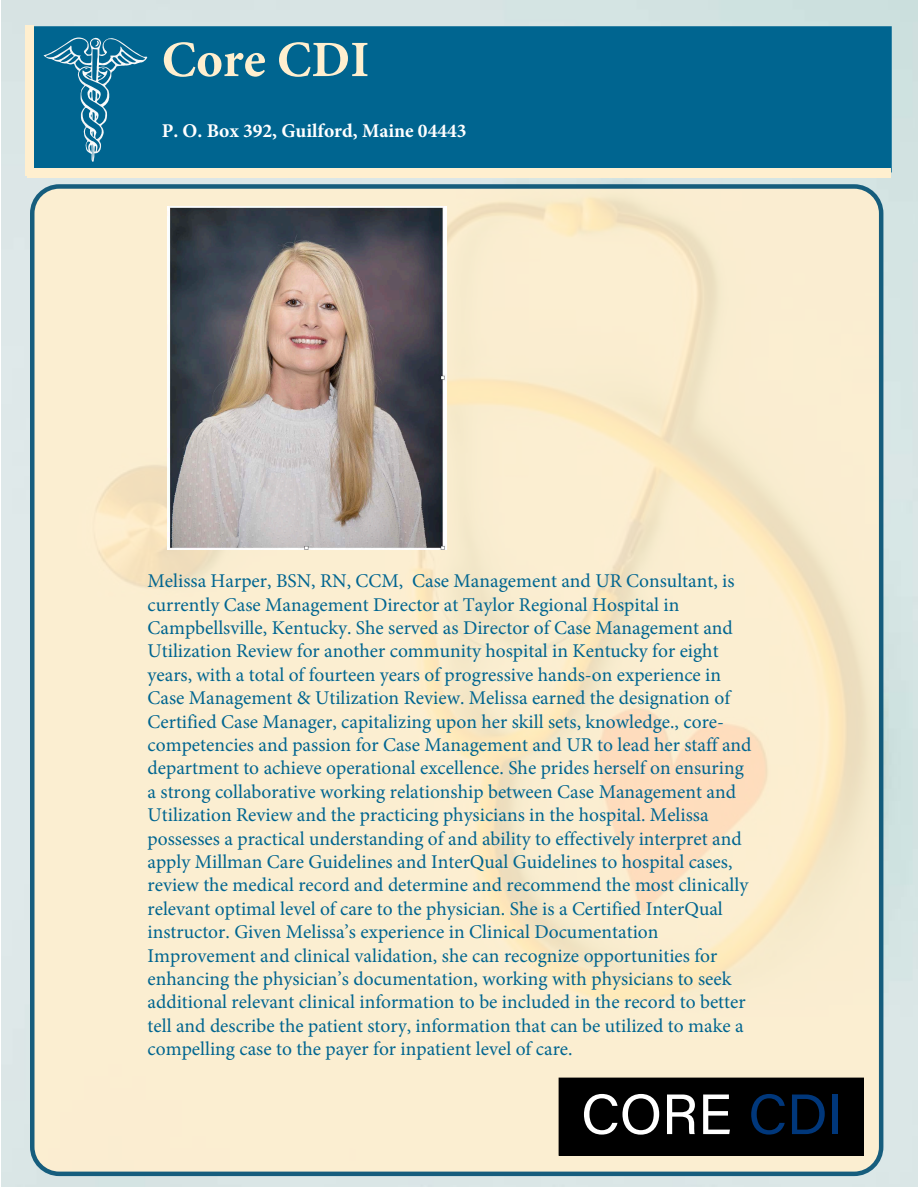
<style>
.page{position:relative;width:918px;height:1188px;background:#fff}
.page>*{position:absolute;margin:0;border:0;box-sizing:border-box;transform-origin:0 0}
.t1{font:700 51px "Minion Pro";color:#ffefcf}
.t2{font:19.5px/23.4px "Minion Pro";color:#006590}
.t3{font:700 19.5px "Minion Pro";color:#fff}
</style>
<div class="page">
<img style="left:1px;top:0;width:917px;height:1187px">
<div style="left:32px;top:186px;width:849px;height:988px;background:#ffefcf;border-radius:27px"></div>
<div style="left:30px;top:184px;width:853px;height:992px;border:4px solid #004e72;border-radius:27px"></div>
<div style="left:26px;top:26px;width:866px;height:146px;background:#006590;border:2px solid #006590"></div>
<div style="left:27px;top:169px;width:864px;height:9px;background:#ffefcf"></div>
<img style="left:44px;top:37px;width:104px;height:125px">
<div style="left:26px;top:26px;width:8px;height:150px;background:#ffefcf"></div>
<div style="left:559px;top:1078px;width:305px;height:77px;background:#000"></div>
<div style="left:559px;top:1078px;width:305px;height:78px;border:1px solid #000"></div>
<svg style="left:584px;top:1094px;width:75px;height:41px"></svg>
<svg style="left:667px;top:1095px;width:28px;height:39px"></svg>
<svg style="left:703px;top:1095px;width:27px;height:39px"></svg>
<svg style="left:751px;top:1094px;width:34px;height:41px"></svg>
<svg style="left:792px;top:1095px;width:33px;height:39px"></svg>
<div style="left:833px;top:1095px;width:5px;height:39px;background:#00377b"></div>
<img style="left:168px;top:207px;width:278px;height:342px">
<h1 class="t1" style="left:162px;top:24px;width:209px">Core CDI</h1>
<p class="t3" style="left:162px;top:117px;width:306px">P. O. Box 392, Guilford, Maine 04443</p>
<p class="t2" style="left:148px;top:569px;width:606px">Melissa Harper, BSN, RN, CCM, Case Management and UR Consultant, is currently Case Management Director at Taylor Regional Hospital in Campbellsville, Kentucky. She served as Director of Case Management and Utilization Review for another community hospital in Kentucky for eight years, with a total of fourteen years of progressive hands-on experience in Case Management &amp; Utilization Review. Melissa earned the designation of Certified Case Manager, capitalizing upon her skill sets, knowledge., core&shy;competencies and passion for Case Management and UR to lead her staff and department to achieve operational excellence. She prides herself on ensuring a strong collaborative working relationship between Case Management and Utilization Review and the practicing physicians in the hospital. Melissa possesses a practical understanding of and ability to effectively interpret and apply Millman Care Guidelines and InterQual Guidelines to hospital cases, review the medical record and determine and recommend the most clinically relevant optimal level of care to the physician. She is a Certified InterQual instructor. Given Melissa’s experience in Clinical Documentation Improvement and clinical validation, she can recognize opportunities for enhancing the physician’s documentation, working with physicians to seek additional relevant clinical information to be included in the record to better tell and describe the patient story, information that can be utilized to make a compelling case to the payer for inpatient level of care.</p>
</div>
